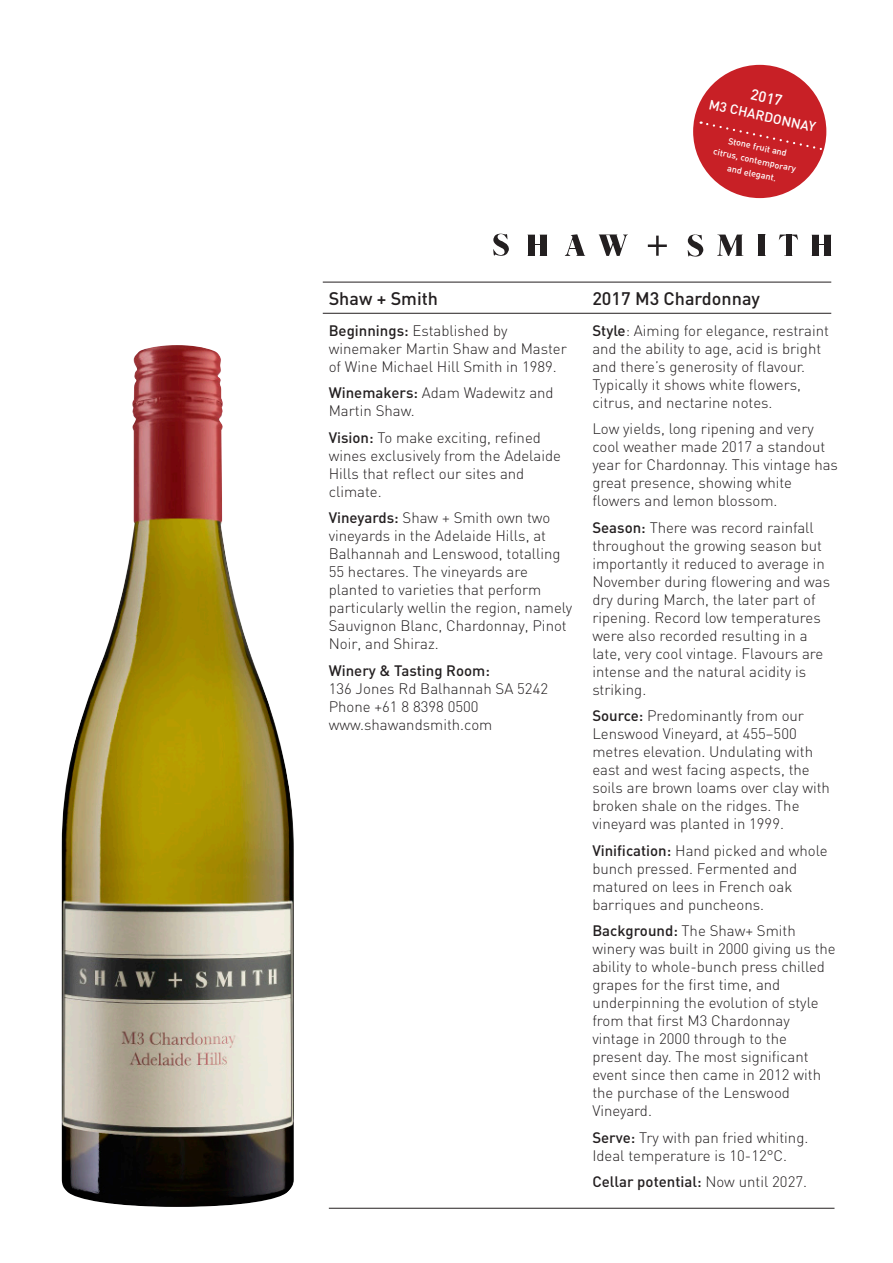
<style>
.page{position:relative;width:893px;height:1263px;background:#fff}
.page>*{position:absolute;margin:0;border:0;box-sizing:border-box;transform-origin:0 0}
.t1{font:500 18px "DIN";color:#231f20}
.t2{font:300 15px/18px "DIN";color:#231f20}
.t3{font:500 15px "DIN";color:#231f20}
.t4{font:500 15px "DIN";color:#fff}
.t5{font:500 13.5px "DIN";color:#fff}
.t6{font:500 9px "DIN";color:#fff}
.s1{font-weight:500}
.s2{font-weight:300}
</style>
<div class="page">
<div style="left:693px;top:65px;width:133px;height:133px;background:#c82026;border-radius:50%"></div>
<svg style="left:779px;top:235px;width:19px;height:6px"></svg>
<div style="left:785px;top:235px;width:6px;height:21px;background:#231f20"></div>
<div style="left:528px;top:235px;width:6px;height:20px;background:#231f20"></div>
<div style="left:540px;top:235px;width:6px;height:20px;background:#231f20"></div>
<svg style="left:527px;top:255px;width:20px;height:1px"></svg>
<svg style="left:564px;top:234px;width:22px;height:22px"></svg>
<svg style="left:599px;top:235px;width:28px;height:21px"></svg>
<svg style="left:493px;top:234px;width:16px;height:22px"></svg>
<svg style="left:688px;top:234px;width:16px;height:23px"></svg>
<svg style="left:717px;top:235px;width:26px;height:21px"></svg>
<div style="left:759px;top:235px;width:6px;height:21px;background:#231f20"></div>
<div style="left:812px;top:235px;width:6px;height:20px;background:#231f20"></div>
<div style="left:824px;top:235px;width:6px;height:20px;background:#231f20"></div>
<svg style="left:812px;top:255px;width:19px;height:1px"></svg>
<svg style="left:648px;top:236px;width:19px;height:20px"></svg>
<hr style="left:329px;top:1208px;width:505px;height:1px;background:#231f20">
<hr style="left:323px;top:313px;width:508px;height:1px;background:#231f20">
<hr style="left:323px;top:282px;width:508px;height:1px;background:#231f20">
<img style="left:62px;top:345px;width:232px;height:862px">
<svg style="left:701px;top:121px;width:126px;height:34px"></svg>
<p class="t4" style="left:753px;top:85px;width:33px;rotate:12deg">2017</p>
<p class="t5" style="left:711px;top:96px;width:111px;rotate:12deg">M3 CHARDONNAY</p>
<p class="t6" style="left:730px;top:135px;width:61px;rotate:12deg">Stone fruit and</p>
<p class="t6" style="left:715px;top:145px;width:86px;rotate:12deg">citrus, contemporary</p>
<p class="t6" style="left:729px;top:162px;width:51px;rotate:12deg">and elegant.</p>
<p class="t1" style="left:329px;top:287px;width:111px">Shaw + Smith</p>
<p class="t2" style="left:329px;top:321px;width:240px"><span class="s1">Beginnings:</span> Established by winemaker Martin Shaw and Master of Wine Michael Hill Smith in 1989.</p>
<p class="t2" style="left:329px;top:384px;width:227px"><span class="s1">Winemakers:</span> Adam Wadewitz and<br>Martin Shaw.</p>
<p class="t2" style="left:329px;top:428px;width:234px"><span class="s1">Vision:</span> To make exciting, refined wines exclusively from the Adelaide<br>Hills that reflect our sites and climate.</p>
<p class="t2" style="left:329px;top:509px;width:245px"><span class="s1">Vineyards:</span> Shaw + Smith own two vineyards in the Adelaide Hills, at<br>Balhannah and Lenswood, totalling<br>55 hectares. The vineyards are planted to varieties that perform particularly wellin the region, namely<br>Sauvignon Blanc, Chardonnay, Pinot<br>Noir, and Shiraz.</p>
<p class="t2" style="left:329px;top:661px;width:221px"><span class="s1">Winery &amp; Tasting Room:<br></span>136 Jones Rd Balhannah SA 5242<br>Phone +61 8 8398 0500 www.shawandsmith.com</p>
<p class="t1" style="left:592px;top:287px;width:169px">2017 M3 Chardonnay</p>
<p class="t2" style="left:592px;top:321px;width:238px"><span class="s1">Style</span>: Aiming for elegance, restraint and the ability to age, acid is bright and there’s generosity of flavour.<br>Typically it shows white flowers, citrus, and nectarine notes.</p>
<p class="t2" style="left:592px;top:420px;width:247px">Low yields, long ripening and very cool weather made 2017 a standout year for Chardonnay. This vintage has great presence, showing white flowers and lemon blossom.</p>
<p class="t2" style="left:592px;top:518px;width:239px"><span class="s1">Season:</span> There was record rainfall throughout the growing season but importantly it reduced to average in<br>November during flowering and was dry during March, the later part of ripening. Record low temperatures were also recorded resulting in a late, very cool vintage. Flavours are intense and the natural acidity is striking.</p>
<p class="t2" style="left:592px;top:707px;width:239px"><span class="s1">Source:</span> Predominantly from our<br>Lenswood Vineyard, at 455–500 metres elevation. Undulating with east and west facing aspects, the soils are brown loams over clay with broken shale on the ridges. The vineyard was planted in 1999.</p>
<p class="t2" style="left:592px;top:841px;width:237px"><span class="s1">Vinification:</span> Hand picked and whole bunch pressed. Fermented and matured on lees in French oak barriques and puncheons.</p>
<p class="t2" style="left:592px;top:922px;width:245px"><span class="s1">Background:</span> The Shaw+ Smith winery was built in 2000 giving us the ability to whole-bunch press chilled grapes for the first time, and underpinning the evolution of style from that first M3 Chardonnay vintage in 2000 through to the present day. The most significant event since then came in 2012 with the purchase of the Lenswood<br>Vineyard.</p>
<p class="t2" style="left:592px;top:1128px;width:218px"><span class="s1">Serve:</span> Try with pan fried whiting.<br>Ideal temperature is 10-12°C.</p>
<p class="t3" style="left:592px;top:1172px;width:216px">Cellar potential: <span class="s2">Now until 2027.</span></p>
</div>
